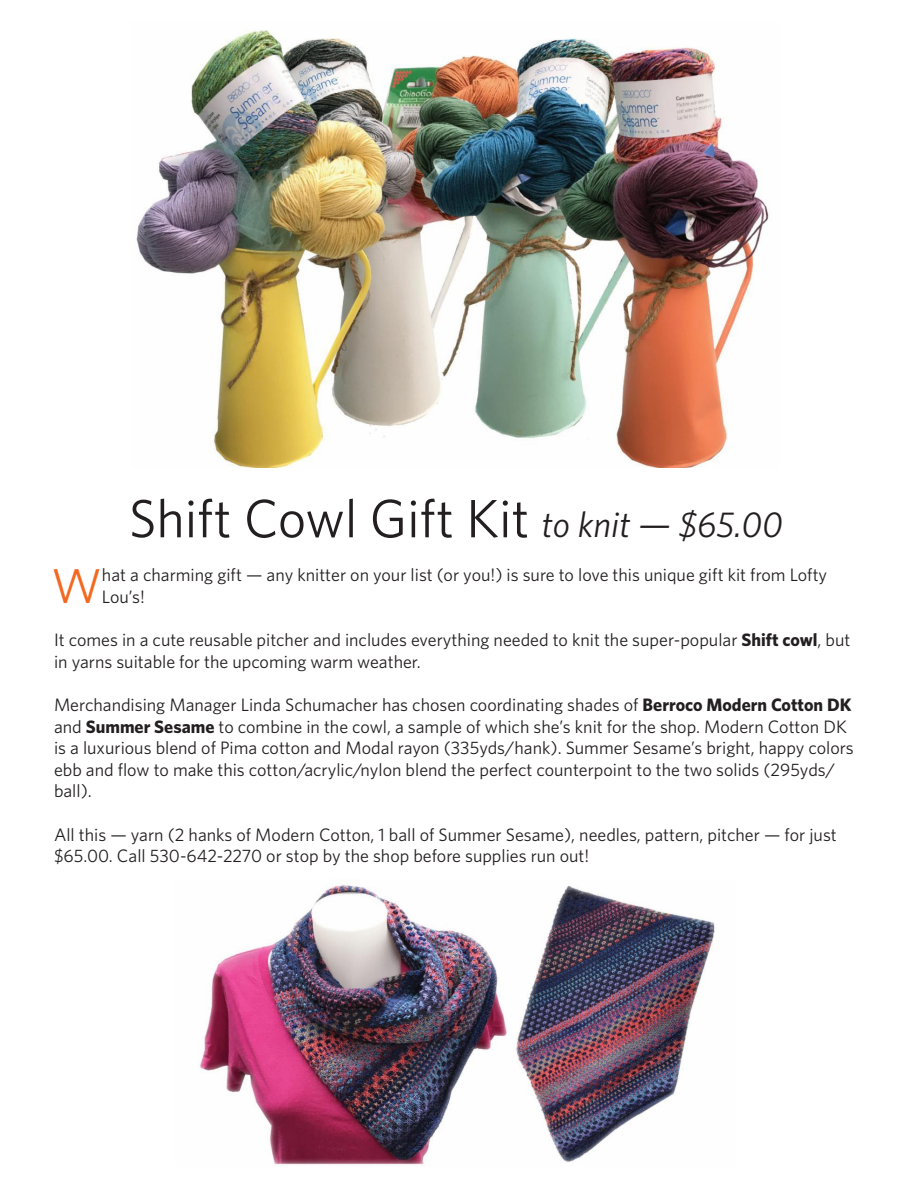
<style>
.page{position:relative;width:918px;height:1188px;background:#fff}
.page>*{position:absolute;margin:0;border:0;box-sizing:border-box;transform-origin:0 0}
.t1{font:54px "Whitney";color:#231f20}
.t2{font:49.05px "Whitney";color:#f36821}
.t3{font:18px/21.6px "Whitney";color:#231f20}
.s1{font-style:italic;font-size:36px}
.s2{font-weight:700}
</style>
<div class="page">
<img style="left:136px;top:30px;width:634px;height:438px">
<img style="left:199px;top:885px;width:516px;height:280px">
<p class="t1" style="left:129px;top:483px;width:655px">Shift Cowl Gift Kit <span class="s1">to knit — $65.00</span></p>
<p class="t2" style="left:52px;top:553px;width:52px">W</p>
<p class="t3" style="left:102px;top:564px;width:727px">hat a charming gift — any knitter on your list (or you!) is sure to love this unique gift kit from Lofty<br>Lou’s!</p>
<p class="t3" style="left:54px;top:629px;width:798px">It comes in a cute reusable pitcher and includes everything needed to knit the super-popular <span class="s2">Shift cowl</span>, but in yarns suitable for the upcoming warm weather.</p>
<p class="t3" style="left:54px;top:694px;width:801px">Merchandising Manager Linda Schumacher has chosen coordinating shades of <span class="s2">Berroco Modern Cotton DK </span>and <span class="s2">Summer Sesame</span> to combine in the cowl, a sample of which she’s knit for the shop. Modern Cotton DK is a luxurious blend of Pima cotton and Modal rayon (335yds/hank). Summer Sesame’s bright, happy colors ebb and flow to make this cotton/acrylic/nylon blend the perfect counterpoint to the two solids (295yds/ ball).</p>
<p class="t3" style="left:54px;top:823px;width:784px">All this — yarn (2 hanks of Modern Cotton, 1 ball of Summer Sesame), needles, pattern, pitcher — for just $65.00. Call 530-642-2270 or stop by the shop before supplies run out!</p>
</div>
